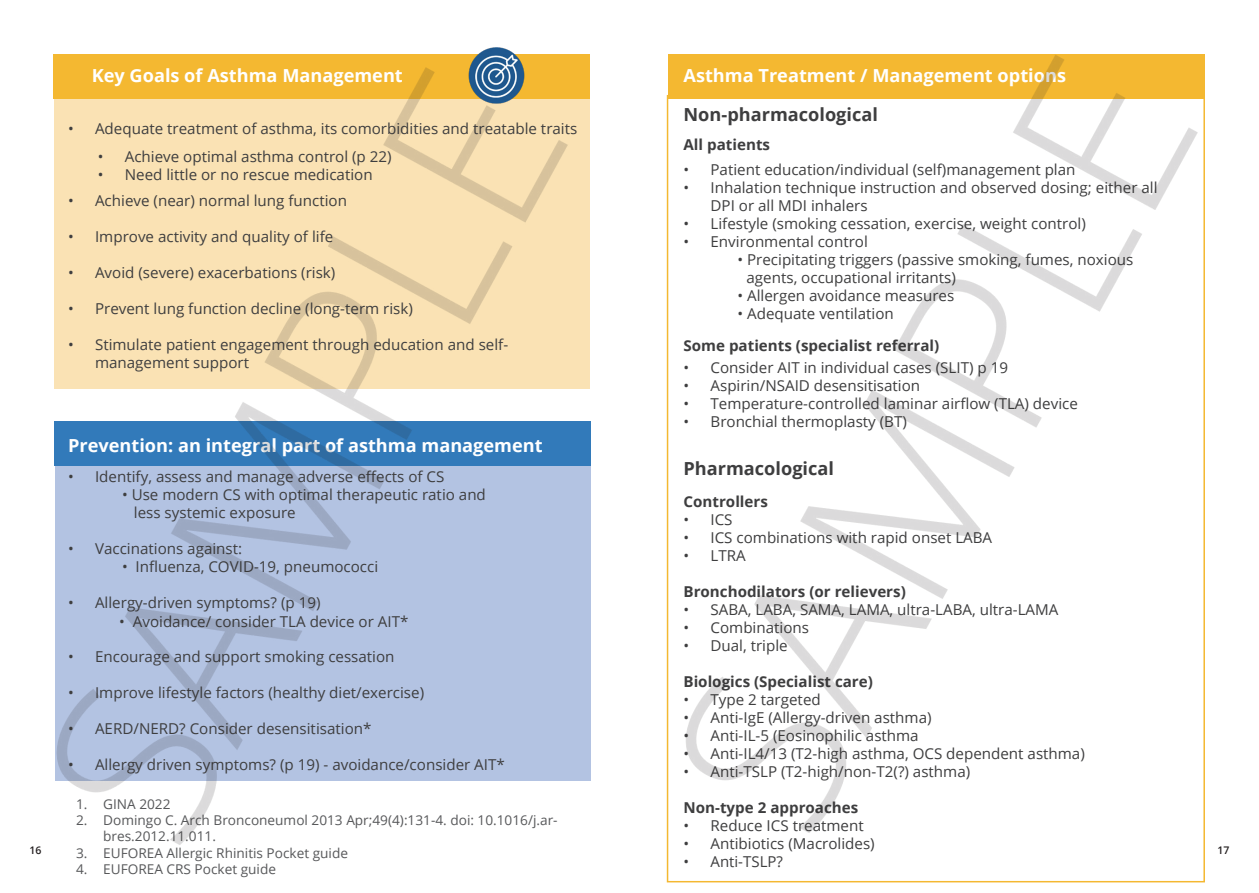
<style>
.page{position:relative;width:1259px;height:893px;background:#fff}
.page>*{position:absolute;margin:0;border:0;box-sizing:border-box;transform-origin:0 0}
.t1{font:700 18px "Open Sans";color:#fff}
.t2{font:700 18px "Open Sans";color:#3e3e3f}
.t3{font:15px/18px "Open Sans";color:#3e3e3f}
.t4{font:700 15px "Open Sans";color:#3e3e3f}
.t5{font:13.5px/16.2px "Open Sans";color:#57585a}
.t6{font:600 10.5px "Open Sans";color:#231f20}
</style>
<div class="page">
<img style="left:53px;top:47px;width:538px;height:798px">
<img style="left:666px;top:54px;width:539px;height:823px">
<p class="t1" style="left:92px;top:63px;width:313px">Key Goals of Asthma Management</p>
<p class="t3" style="left:68px;top:119px;width:511px">• Adequate treatment of asthma, its comorbidities and treatable traits</p>
<p class="t1" style="left:683px;top:63px;width:384px">Asthma Treatment / Management options</p>
<p class="t2" style="left:683px;top:102px;width:196px">Non-pharmacological</p>
<p class="t4" style="left:683px;top:134px;width:88px">All patients</p>
<p class="t3" style="left:683px;top:161px;width:393px">• Patient education/individual (self)management plan</p>
<p class="t3" style="left:710px;top:179px;width:448px;text-indent:-27px">• Inhalation technique instruction and observed dosing; either all<br>DPI or all MDI inhalers</p>
<p class="t3" style="left:683px;top:215px;width:404px">• Lifestyle (smoking cessation, exercise, weight control)</p>
<p class="t3" style="left:683px;top:233px;width:186px">• Environmental control</p>
<p class="t3" style="left:737px;top:251px;width:397px">• Precipitating triggers (passive smoking, fumes, noxious</p>
<p class="t3" style="left:746px;top:269px;width:211px">agents, occupational irritants)</p>
<p class="t3" style="left:737px;top:287px;width:218px">• Allergen avoidance measures</p>
<p class="t3" style="left:737px;top:305px;width:158px">• Adequate ventilation</p>
<p class="t4" style="left:683px;top:335px;width:257px">Some patients (specialist referral)</p>
<p class="t3" style="left:683px;top:359px;width:326px">• Consider AIT in individual cases (SLIT) p 19</p>
<p class="t3" style="left:683px;top:377px;width:238px">• Aspirin/NSAID desensitisation</p>
<p class="t3" style="left:683px;top:395px;width:396px">• Temperature-controlled laminar airflow (TLA) device</p>
<p class="t3" style="left:683px;top:413px;width:225px">• Bronchial thermoplasty (BT)</p>
<p class="t2" style="left:683px;top:455px;width:152px">Pharmacological</p>
<p class="t4" style="left:683px;top:491px;width:86px">Controllers</p>
<p class="t3" style="left:683px;top:510px;width:51px">• ICS</p>
<p class="t3" style="left:683px;top:528px;width:310px">• ICS combinations with rapid onset LABA</p>
<p class="t3" style="left:683px;top:546px;width:64px">• LTRA</p>
<p class="t4" style="left:683px;top:581px;width:224px">Bronchodilators (or relievers)</p>
<p class="t3" style="left:683px;top:600px;width:376px">• SABA, LABA, SAMA, LAMA, ultra-LABA, ultra-LAMA</p>
<p class="t3" style="left:683px;top:618px;width:127px">• Combinations</p>
<p class="t3" style="left:683px;top:636px;width:106px">• Dual, triple</p>
<p class="t4" style="left:683px;top:671px;width:191px">Biologics (Specialist care)</p>
<p class="t3" style="left:683px;top:690px;width:139px">• Type 2 targeted</p>
<p class="t3" style="left:683px;top:708px;width:250px">• Anti-IgE (Allergy-driven asthma)</p>
<p class="t3" style="left:683px;top:726px;width:237px">• Anti-IL-5 (Eosinophilic asthma</p>
<p class="t3" style="left:683px;top:744px;width:403px">• Anti-IL4/13 (T2-high asthma, OCS dependent asthma)</p>
<p class="t3" style="left:683px;top:762px;width:288px">• Anti-TSLP (T2-high/non-T2(?) asthma)</p>
<p class="t4" style="left:683px;top:797px;width:176px">Non-type 2 approaches</p>
<p class="t3" style="left:683px;top:816px;width:182px">• Reduce ICS treatment</p>
<p class="t3" style="left:683px;top:834px;width:193px">• Antibiotics (Macrolides)</p>
<p class="t3" style="left:683px;top:852px;width:101px">• Anti-TSLP?</p>
<p class="t3" style="left:98px;top:147px;width:295px">• Achieve optimal asthma control (p 22)</p>
<p class="t3" style="left:98px;top:165px;width:276px">• Need little or no rescue medication</p>
<p class="t3" style="left:68px;top:191px;width:280px">• Achieve (near) normal lung function</p>
<p class="t3" style="left:68px;top:227px;width:267px">• Improve activity and quality of life</p>
<p class="t3" style="left:68px;top:263px;width:269px">• Avoid (severe) exacerbations (risk)</p>
<p class="t3" style="left:68px;top:299px;width:346px">• Prevent lung function decline (long-term risk)</p>
<p class="t3" style="left:95px;top:335px;width:415px;text-indent:-27px">• Stimulate patient engagement through education and self&shy;management support</p>
<p class="t1" style="left:68px;top:432px;width:476px">Prevention: an integral part of asthma management</p>
<p class="t3" style="left:68px;top:467px;width:378px">• Identify, assess and manage adverse effects of CS</p>
<p class="t3" style="left:122px;top:485px;width:365px">• Use modern CS with optimal therapeutic ratio and</p>
<p class="t3" style="left:134px;top:503px;width:163px">less systemic exposure</p>
<p class="t3" style="left:68px;top:539px;width:176px">• Vaccinations against:</p>
<p class="t3" style="left:122px;top:557px;width:258px">• Influenza, COVID-19, pneumococci</p>
<p class="t3" style="left:68px;top:593px;width:254px">• Allergy-driven symptoms? (p 19)</p>
<p class="t3" style="left:119px;top:612px;width:291px">• Avoidance/ consider TLA device or AIT*</p>
<p class="t3" style="left:68px;top:647px;width:328px">• Encourage and support smoking cessation</p>
<p class="t3" style="left:68px;top:683px;width:358px">• Improve lifestyle factors (healthy diet/exercise)</p>
<p class="t3" style="left:68px;top:719px;width:305px">• AERD/NERD? Consider desensitisation*</p>
<p class="t3" style="left:68px;top:755px;width:438px">• Allergy driven symptoms? (p 19) - avoidance/consider AIT*</p>
<p class="t5" style="left:76px;top:796px;width:96px">1. GINA 2022</p>
<p class="t5" style="left:103px;top:812px;width:456px;text-indent:-27px">2. Domingo C. Arch Bronconeumol 2013 Apr;49(4):131-4. doi: 10.1016/j.ar&shy;bres.2012.11.011.</p>
<p class="t5" style="left:76px;top:844px;width:273px">3. EUFOREA Allergic Rhinitis Pocket guide</p>
<p class="t5" style="left:76px;top:860px;width:201px">4. EUFOREA CRS Pocket guide</p>
<p class="t6" style="left:30px;top:843px;width:13px">16</p>
<p class="t6" style="left:1217px;top:843px;width:13px">17</p>
</div>
